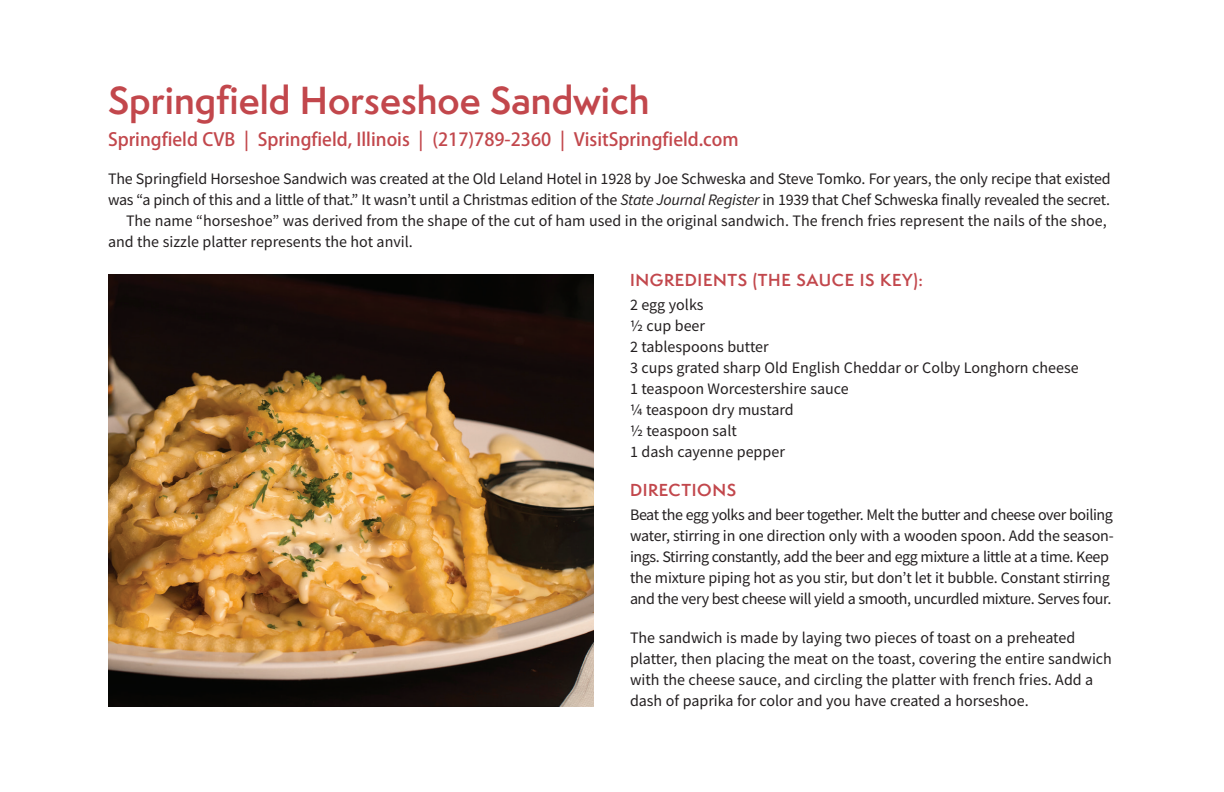
<style>
.page{position:relative;width:1224px;height:792px;background:#fff}
.page>*{position:absolute;margin:0;border:0;box-sizing:border-box;transform-origin:0 0}
.t1{font:600 36px "Semplicita Pro";color:#c2474c}
.t2{font:700 18px "Adobe Fan Heiti Std";color:#c2474c}
.t3{font:16px/21px "Source Sans Pro";letter-spacing:-.01em;color:#231f20}
.t4{font:600 16px "Semplicita Pro";letter-spacing:.04em;color:#c2474c}
.s1{font-style:italic}
</style>
<div class="page">
<img style="left:108px;top:274px;width:486px;height:432px">
<h1 class="t1" style="left:108px;top:74px;width:543px">Springfield Horseshoe Sandwich</h1>
<p class="t2" style="left:108px;top:129px;width:632px">Springfield CVB | Springfield, Illinois | (217)789-2360 | VisitSpringfield.com</p>
<p class="t3" style="left:108px;top:168px;width:1004px">The Springfield Horseshoe Sandwich was created at the Old Leland Hotel in 1928 by Joe Schweska and Steve Tomko. For years, the only recipe that existed</p>
<p class="t3" style="left:108px;top:189px;width:1004px">was “a pinch of this and a little of that.” It wasn’t until a Christmas edition of the <span class="s1">State Journal Register</span> in 1939 that Chef Schweska finally revealed the secret.</p>
<p class="t3" style="left:126px;top:210px;width:982px">The name “horseshoe” was derived from the shape of the cut of ham used in the original sandwich. The french fries represent the nails of the shoe,</p>
<p class="t3" style="left:108px;top:231px;width:306px">and the sizzle platter represents the hot anvil.</p>
<p class="t4" style="left:630px;top:269px;width:294px">INGREDIENTS (THE SAUCE IS KEY):</p>
<p class="t3" style="left:630px;top:294px;width:450px">2 egg yolks<br>½ cup beer<br>2 tablespoons butter<br>3 cups grated sharp Old English Cheddar or Colby Longhorn cheese<br>1 teaspoon Worcestershire sauce<br>¼ teaspoon dry mustard<br>½ teaspoon salt<br>1 dash cayenne pepper</p>
<p class="t4" style="left:630px;top:478px;width:108px">DIRECTIONS</p>
<p class="t3" style="left:630px;top:504px;width:485px">Beat the egg yolks and beer together. Melt the butter and cheese over boiling water, stirring in one direction only with a wooden spoon. Add the season&shy;ings. Stirring constantly, add the beer and egg mixture a little at a time. Keep the mixture piping hot as you stir, but don’t let it bubble. Constant stirring and the very best cheese will yield a smooth, uncurdled mixture. Serves four.</p>
<p class="t3" style="left:630px;top:627px;width:483px">The sandwich is made by laying two pieces of toast on a preheated platter, then placing the meat on the toast, covering the entire sandwich with the cheese sauce, and circling the platter with french fries. Add a dash of paprika for color and you have created a horseshoe.</p>
</div>
